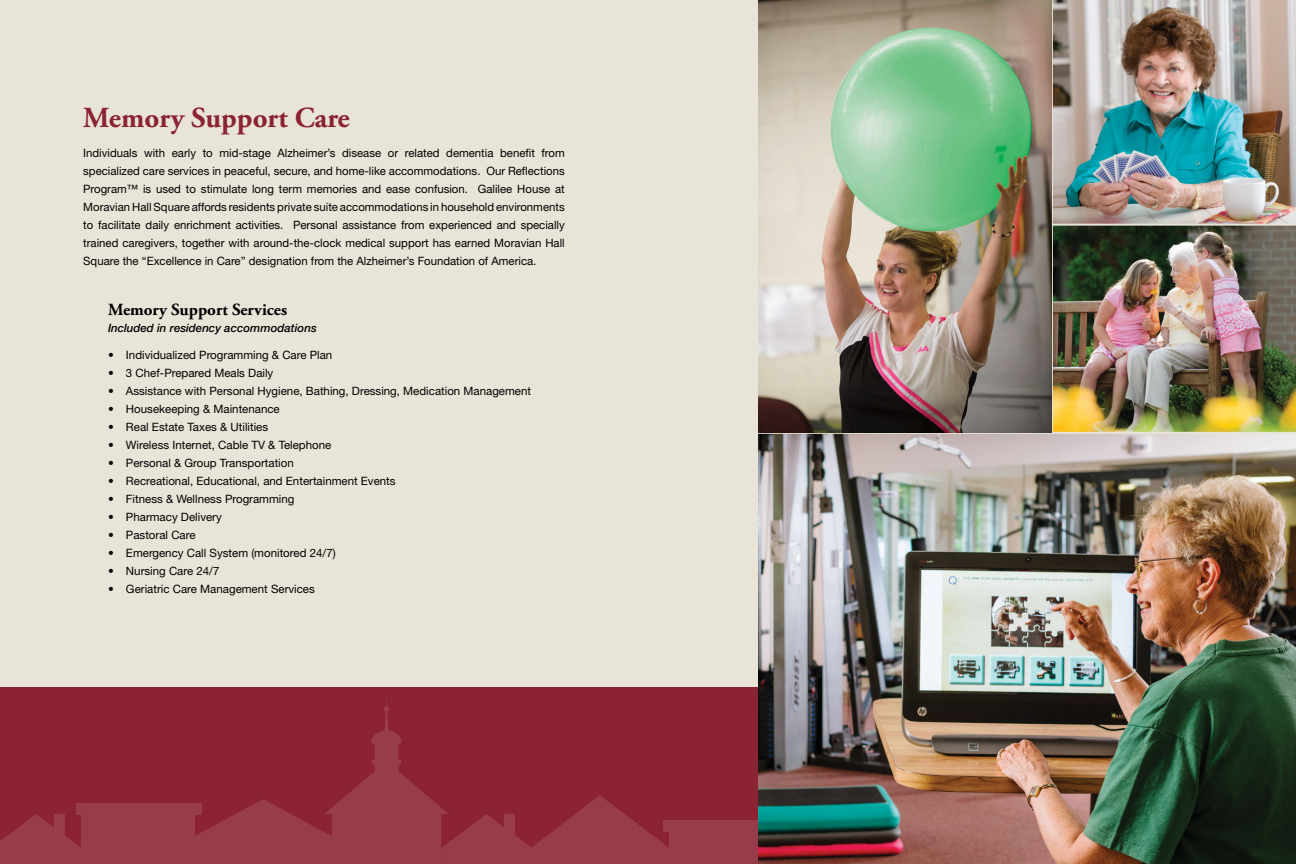
<style>
.page{position:relative;width:1296px;height:864px;background:#fff}
.page>*{position:absolute;margin:0;border:0;box-sizing:border-box;transform-origin:0 0}
.t1{font:700 29px "Adobe Garamond Pro";color:#8b2332}
.t2{font:700 17px "Adobe Garamond Pro";color:#000}
.t3{font:11.5px/18px "Helvetica Neue LT Std";color:#000;text-align:justify}
.t4{font:italic 500 11.5px "Helvetica Neue LT Std";color:#000}
</style>
<div class="page">
<div style="left:0;top:686px;width:758px;height:178px;background:#8b2332"></div>
<div style="left:0;top:0;width:759px;height:686px;background:#e8e4d7"></div>
<svg style="left:0;top:814px;width:81px;height:50px"></svg>
<div style="left:54px;top:815px;width:10px;height:33px;background:#983c4a"></div>
<svg style="left:195px;top:701px;width:474px;height:163px"></svg>
<div style="left:669px;top:831px;width:90px;height:33px;background:#983c4a"></div>
<div style="left:663px;top:820px;width:96px;height:11px;background:#983c4a"></div>
<div style="left:81px;top:814px;width:114px;height:50px;background:#983c4a"></div>
<div style="left:76px;top:803px;width:125px;height:11px;background:#983c4a"></div>
<img style="left:758px;top:0;width:538px;height:864px">
<hr style="left:1051px;top:0;width:2px;height:432px;background:#e8e4d7">
<hr style="left:748px;top:432px;width:548px;height:2px;background:#e8e4d7">
<hr style="left:1051px;top:224px;width:245px;height:2px;background:#e8e4d7">
<h1 class="t1" style="left:83px;top:101px;width:268px">Memory Support Care</h1>
<p class="t3" style="left:83px;top:144px;width:483px">Individuals with early to mid-stage Alzheimer’s disease or related dementia benefit from specialized care services in peaceful, secure, and home-like accommodations. Our Reflections Program™ is used to stimulate long term memories and ease confusion. Galilee House at Moravian Hall Square affords residents private suite accommodations in household environments to facilitate daily enrichment activities. Personal assistance from experienced and specially trained caregivers, together with around-the-clock medical support has earned Moravian Hall Square the “Excellence in Care” designation from the Alzheimer’s Foundation of America.</p>
<h2 class="t2" style="left:108px;top:300px;width:181px">Memory Support Services</h2>
<p class="t4" style="left:108px;top:321px;width:210px">Included in residency accommodations</p>
<p class="t3" style="left:108px;top:346px;width:226px">• Individualized Programming &amp; Care Plan</p>
<p class="t3" style="left:108px;top:364px;width:167px">• 3 Chef-Prepared Meals Daily</p>
<p class="t3" style="left:108px;top:382px;width:425px">• Assistance with Personal Hygiene, Bathing, Dressing, Medication Management</p>
<p class="t3" style="left:108px;top:400px;width:173px">• Housekeeping &amp; Maintenance</p>
<p class="t3" style="left:108px;top:418px;width:162px">• Real Estate Taxes &amp; Utilities</p>
<p class="t3" style="left:108px;top:436px;width:225px">• Wireless Internet, Cable TV &amp; Telephone</p>
<p class="t3" style="left:108px;top:454px;width:187px">• Personal &amp; Group Transportation</p>
<p class="t3" style="left:108px;top:472px;width:289px">• Recreational, Educational, and Entertainment Events</p>
<p class="t3" style="left:108px;top:490px;width:188px">• Fitness &amp; Wellness Programming</p>
<p class="t3" style="left:108px;top:508px;width:115px">• Pharmacy Delivery</p>
<p class="t3" style="left:108px;top:526px;width:89px">• Pastoral Care</p>
<p class="t3" style="left:108px;top:544px;width:229px">• Emergency Call System (monitored 24/7)</p>
<p class="t3" style="left:108px;top:562px;width:113px">• Nursing Care 24/7</p>
<p class="t3" style="left:108px;top:580px;width:208px">• Geriatric Care Management Services</p>
</div>
